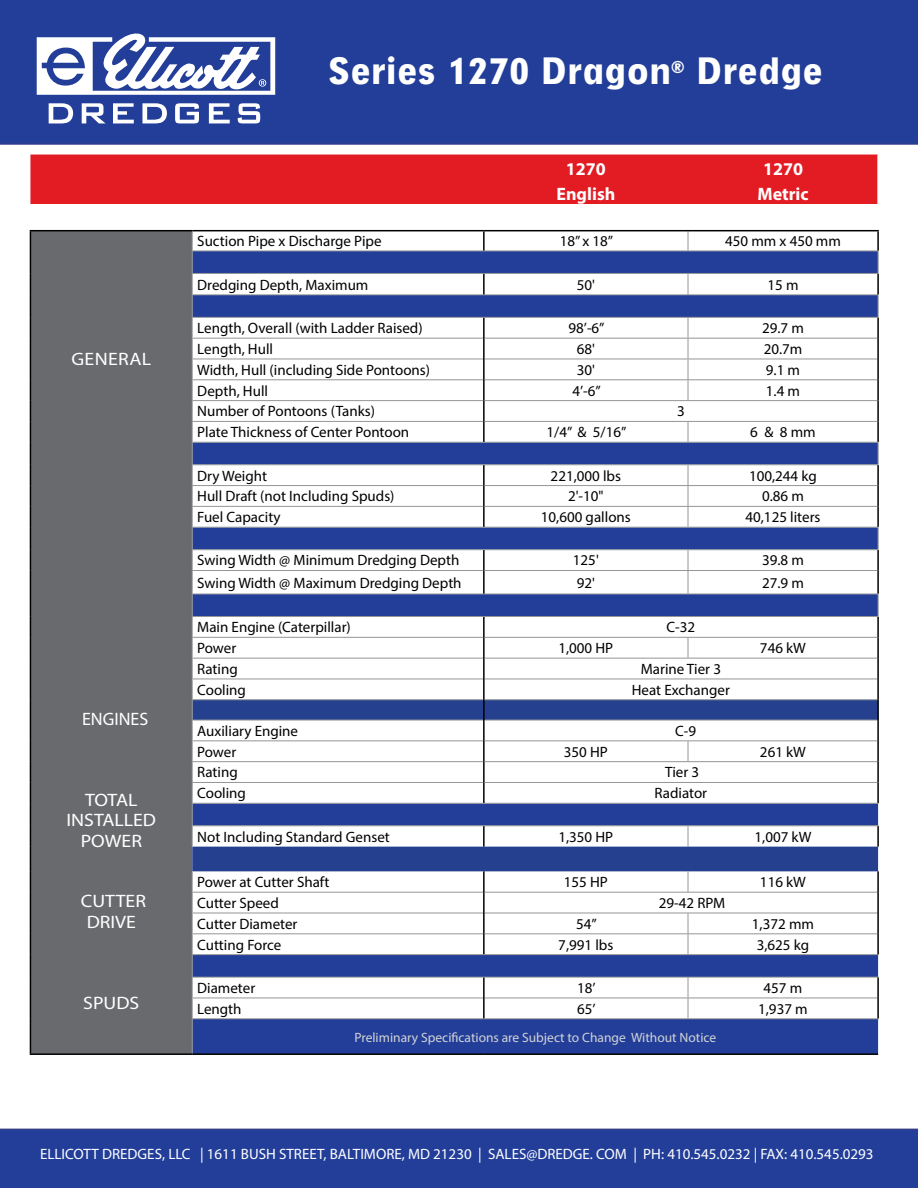
<style>
.page{position:relative;width:918px;height:1188px;background:#fff}
.page>*{position:absolute;margin:0;border:0;box-sizing:border-box;transform-origin:0 0}
.t1{font:900 39.9px "Neuzeit Gro Con";color:#fff}
.t2{font:18px/20.2px "Myriad Pro";color:#fff;text-align:center;scale:1.1 1}
.t3{font:700 18px "Myriad Pro";color:#fff}
.t4{font:18px "Myriad Pro";letter-spacing:.02em;color:#fff;scale:1.1 1}
.t5{font:18px "Myriad Pro";color:#fff}
.t6{font:15px "Myriad Pro";color:#000}
.t7{font:15px "Myriad Pro";color:#fff}
.t8{font:13.5px "Myriad Pro";color:#d1d3d4}
</style>
<div class="page">
<div style="left:30px;top:155px;width:847px;height:49px;background:#e31b23"></div>
<div style="left:30px;top:231px;width:162px;height:823px;background:linear-gradient(to right,#696a6d,#696a6d)"></div>
<div style="left:193px;top:1019px;width:685px;height:34px;background:#233e99"></div>
<svg style="left:193px;top:871px;width:685px;height:127px"></svg>
<div style="left:192px;top:847px;width:686px;height:24px;background:#25408f"></div>
<svg style="left:688px;top:871px;width:1px;height:21px"></svg>
<hr style="left:192px;top:892px;width:291px;height:1px;background:#939598">
<hr style="left:485px;top:892px;width:203px;height:1px;background:#939598">
<hr style="left:688px;top:892px;width:189px;height:1px;background:#939598">
<hr style="left:192px;top:913px;width:291px;height:1px;background:#939598">
<hr style="left:485px;top:913px;width:203px;height:1px;background:#939598">
<hr style="left:688px;top:913px;width:189px;height:1px;background:#939598">
<hr style="left:192px;top:933px;width:291px;height:1px;background:#939598">
<hr style="left:485px;top:933px;width:203px;height:1px;background:#939598">
<hr style="left:688px;top:933px;width:189px;height:1px;background:#939598">
<svg style="left:688px;top:913px;width:1px;height:41px"></svg>
<hr style="left:192px;top:954px;width:292px;height:1px;background:#939598">
<hr style="left:484px;top:954px;width:204px;height:1px;background:#939598">
<hr style="left:688px;top:954px;width:191px;height:1px;background:#939598">
<hr style="left:192px;top:977px;width:292px;height:1px;background:#939598">
<hr style="left:484px;top:977px;width:204px;height:1px;background:#939598">
<hr style="left:688px;top:977px;width:191px;height:1px;background:#939598">
<hr style="left:192px;top:998px;width:291px;height:1px;background:#939598">
<svg style="left:192px;top:871px;width:1px;height:147px"></svg>
<hr style="left:485px;top:998px;width:203px;height:1px;background:#939598">
<hr style="left:688px;top:998px;width:189px;height:1px;background:#939598">
<svg style="left:688px;top:978px;width:1px;height:40px"></svg>
<hr style="left:192px;top:1018px;width:292px;height:1px;background:#939598">
<hr style="left:192px;top:1019px;width:1px;height:34px;background:#939598">
<hr style="left:484px;top:1018px;width:204px;height:1px;background:#939598">
<hr style="left:688px;top:1018px;width:191px;height:1px;background:#939598">
<hr style="left:483px;top:871px;width:2px;height:21px;background:#000">
<hr style="left:483px;top:892px;width:2px;height:21px;background:#000">
<hr style="left:483px;top:913px;width:2px;height:21px;background:#000">
<hr style="left:483px;top:934px;width:2px;height:20px;background:#000">
<hr style="left:483px;top:978px;width:2px;height:20px;background:#000">
<hr style="left:483px;top:998px;width:2px;height:20px;background:#000">
<hr style="left:877px;top:871px;width:2px;height:21px;background:#000">
<hr style="left:877px;top:892px;width:2px;height:21px;background:#000">
<hr style="left:877px;top:913px;width:2px;height:21px;background:#000">
<hr style="left:877px;top:934px;width:2px;height:20px;background:#000">
<hr style="left:877px;top:978px;width:2px;height:20px;background:#000">
<hr style="left:877px;top:998px;width:2px;height:20px;background:#000">
<hr style="left:192px;top:230px;width:292px;height:1px;background:#000">
<hr style="left:484px;top:230px;width:204px;height:1px;background:#000">
<hr style="left:688px;top:230px;width:191px;height:1px;background:#000">
<hr style="left:30px;top:230px;width:162px;height:1px;background:#000">
<svg style="left:30px;top:231px;width:1px;height:788px"></svg>
<hr style="left:30px;top:1019px;width:1px;height:34px;background:#000">
<hr style="left:30px;top:1053px;width:162px;height:2px;background:#000">
<hr style="left:192px;top:1053px;width:292px;height:2px;background:#000">
<hr style="left:484px;top:1053px;width:204px;height:2px;background:#000">
<hr style="left:688px;top:1053px;width:190px;height:2px;background:#000">
<svg style="left:192px;top:231px;width:687px;height:616px"></svg>
<div style="left:0;top:1129px;width:918px;height:59px;background:#233e99"></div>
<div style="left:0;top:0;width:918px;height:145px;background:#233e99"></div>
<svg style="left:37px;top:33px;width:238px;height:62px"></svg>
<svg style="left:49px;top:103px;width:24px;height:20px"></svg>
<svg style="left:82px;top:103px;width:24px;height:20px"></svg>
<svg style="left:113px;top:103px;width:21px;height:20px"></svg>
<svg style="left:142px;top:103px;width:25px;height:20px"></svg>
<svg style="left:175px;top:103px;width:24px;height:20px"></svg>
<svg style="left:209px;top:103px;width:21px;height:20px"></svg>
<svg style="left:238px;top:103px;width:22px;height:20px"></svg>
<h1 class="t1" style="left:328px;top:48px;width:497px">Series 1270 Dragon<sup>®</sup> Dredge</h1>
<p class="t4" style="left:71px;top:348px;width:74px">GENERAL</p>
<p class="t5" style="left:82px;top:708px;width:68px">ENGINES</p>
<p class="t2" style="left:67px;top:790px;width:83px">TOTAL<br>INSTALLED<br>POWER</p>
<p class="t2" style="left:81px;top:891px;width:61px">CUTTER<br>DRIVE</p>
<p class="t2" style="left:83px;top:992px;width:52px">SPUDS</p>
<p class="t3" style="left:566px;top:157px;width:41px">1270</p>
<p class="t3" style="left:763px;top:157px;width:41px">1270</p>
<p class="t3" style="left:556px;top:182px;width:60px">English</p>
<p class="t3" style="left:757px;top:182px;width:53px">Metric</p>
<p class="t6" style="left:197px;top:232px;width:186px">Suction Pipe x Discharge Pipe</p>
<p class="t6" style="left:560px;top:232px;width:55px">18” x 18”</p>
<p class="t6" style="left:725px;top:232px;width:117px">450 mm x 450 mm</p>
<p class="t6" style="left:197px;top:275px;width:173px">Dredging Depth, Maximum</p>
<p class="t6" style="left:577px;top:275px;width:20px">50'</p>
<p class="t6" style="left:768px;top:275px;width:33px">15 m</p>
<p class="t6" style="left:197px;top:319px;width:227px">Length, Overall (with Ladder Raised)</p>
<p class="t6" style="left:569px;top:319px;width:38px">98’-6”</p>
<p class="t6" style="left:762px;top:319px;width:43px">29.7 m</p>
<p class="t6" style="left:197px;top:340px;width:77px">Length, Hull</p>
<p class="t6" style="left:577px;top:340px;width:20px">68'</p>
<p class="t6" style="left:764px;top:340px;width:40px">20.7m</p>
<p class="t6" style="left:197px;top:360px;width:234px">Width, Hull (including Side Pontoons)</p>
<p class="t6" style="left:577px;top:360px;width:20px">30'</p>
<p class="t6" style="left:766px;top:360px;width:36px">9.1 m</p>
<p class="t6" style="left:197px;top:381px;width:72px">Depth, Hull</p>
<p class="t6" style="left:572px;top:381px;width:30px">4’-6”</p>
<p class="t6" style="left:766px;top:381px;width:36px">1.4 m</p>
<p class="t6" style="left:197px;top:402px;width:179px">Number of Pontoons (Tanks)</p>
<p class="t6" style="left:677px;top:402px;width:9px">3</p>
<p class="t6" style="left:197px;top:423px;width:214px">Plate Thickness of Center Pontoon</p>
<p class="t6" style="left:547px;top:423px;width:81px">1/4” &amp; 5/16”</p>
<p class="t6" style="left:750px;top:423px;width:67px">6 &amp; 8 mm</p>
<p class="t6" style="left:197px;top:466px;width:71px">Dry Weight</p>
<p class="t6" style="left:551px;top:466px;width:72px">221,000 lbs</p>
<p class="t6" style="left:749px;top:466px;width:69px">100,244 kg</p>
<p class="t6" style="left:197px;top:487px;width:199px">Hull Draft (not Including Spuds)</p>
<p class="t6" style="left:568px;top:487px;width:37px">2'-10"</p>
<p class="t6" style="left:762px;top:487px;width:43px">0.86 m</p>
<p class="t6" style="left:197px;top:508px;width:85px">Fuel Capacity</p>
<p class="t6" style="left:541px;top:508px;width:91px">10,600 gallons</p>
<p class="t6" style="left:745px;top:508px;width:77px">40,125 liters</p>
<p class="t6" style="left:197px;top:551px;width:264px">Swing Width @ Minimum Dredging Depth</p>
<p class="t6" style="left:573px;top:551px;width:27px">125'</p>
<p class="t6" style="left:762px;top:551px;width:43px">39.8 m</p>
<p class="t6" style="left:197px;top:573px;width:266px">Swing Width @ Maximum Dredging Depth</p>
<p class="t6" style="left:577px;top:573px;width:20px">92'</p>
<p class="t6" style="left:762px;top:573px;width:43px">27.9 m</p>
<p class="t6" style="left:197px;top:618px;width:155px">Main Engine (Caterpillar)</p>
<p class="t6" style="left:667px;top:618px;width:30px">C-32</p>
<p class="t6" style="left:197px;top:639px;width:41px">Power</p>
<p class="t6" style="left:558px;top:639px;width:56px">1,000 HP</p>
<p class="t6" style="left:760px;top:639px;width:47px">746 kW</p>
<p class="t6" style="left:197px;top:660px;width:42px">Rating</p>
<p class="t6" style="left:641px;top:660px;width:82px">Marine Tier 3</p>
<p class="t6" style="left:197px;top:680px;width:50px">Cooling</p>
<p class="t6" style="left:632px;top:680px;width:100px">Heat Exchanger</p>
<p class="t6" style="left:197px;top:722px;width:102px">Auxiliary Engine</p>
<p class="t6" style="left:675px;top:722px;width:22px">C-9</p>
<p class="t6" style="left:197px;top:742px;width:41px">Power</p>
<p class="t6" style="left:564px;top:742px;width:46px">350 HP</p>
<p class="t6" style="left:760px;top:742px;width:47px">261 kW</p>
<p class="t6" style="left:197px;top:763px;width:42px">Rating</p>
<p class="t6" style="left:665px;top:763px;width:36px">Tier 3</p>
<p class="t6" style="left:197px;top:784px;width:50px">Cooling</p>
<p class="t6" style="left:655px;top:784px;width:54px">Radiator</p>
<p class="t6" style="left:197px;top:827px;width:194px">Not Including Standard Genset</p>
<p class="t6" style="left:558px;top:827px;width:56px">1,350 HP</p>
<p class="t6" style="left:755px;top:827px;width:58px">1,007 kW</p>
<p class="t6" style="left:197px;top:873px;width:134px">Power at Cutter Shaft</p>
<p class="t6" style="left:564px;top:873px;width:46px">155 HP</p>
<p class="t6" style="left:760px;top:873px;width:47px">116 kW</p>
<p class="t6" style="left:197px;top:894px;width:83px">Cutter Speed</p>
<p class="t6" style="left:659px;top:894px;width:68px">29-42 RPM</p>
<p class="t6" style="left:197px;top:915px;width:102px">Cutter Diameter</p>
<p class="t6" style="left:576px;top:915px;width:22px">54”</p>
<p class="t6" style="left:752px;top:915px;width:64px">1,372 mm</p>
<p class="t6" style="left:197px;top:935px;width:86px">Cutting Force</p>
<p class="t6" style="left:558px;top:935px;width:57px">7,991 lbs</p>
<p class="t6" style="left:757px;top:935px;width:54px">3,625 kg</p>
<p class="t6" style="left:197px;top:979px;width:60px">Diameter</p>
<p class="t6" style="left:577px;top:979px;width:20px">18’</p>
<p class="t6" style="left:764px;top:979px;width:40px">457 m</p>
<p class="t6" style="left:197px;top:999px;width:46px">Length</p>
<p class="t6" style="left:577px;top:999px;width:20px">65’</p>
<p class="t6" style="left:758px;top:999px;width:51px">1,937 m</p>
<p class="t8" style="left:354px;top:1029px;width:363px">Preliminary Specifications are Subject to Change Without Notice</p>
<p class="t7" style="left:40px;top:1145px;width:835px">ELLICOTT DREDGES, LLC | 1611 BUSH STREET, BALTIMORE, MD 21230 | SALES@DREDGE. COM | PH: 410.545.0232 | FAX: 410.545.0293</p>
</div>
